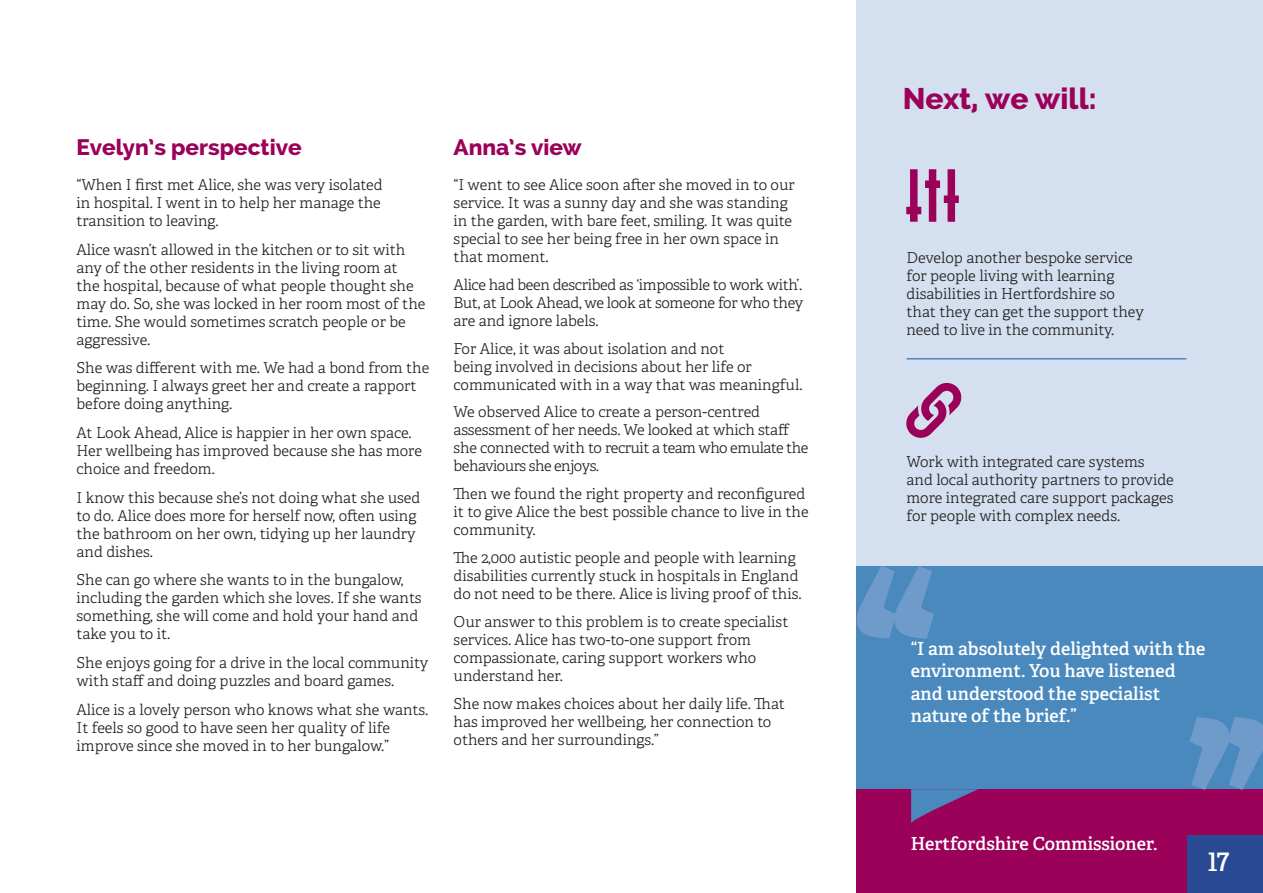
<style>
.page{position:relative;width:1263px;height:893px;background:#fff}
.page>*{position:absolute;margin:0;border:0;box-sizing:border-box;transform-origin:0 0}
.h2_subhead{font:800 30px "Raleway";color:#9c0159}
.t1{font:600 25.5px "Adelle";color:#fff}
.t2{font:800 22.5px "Raleway";color:#9c0159}
.INTRO_QUOTE{font:600 18px/22.5px "Adelle";color:#fff}
.body{font:300 15px/18px "Adelle";color:#231f20}
</style>
<div class="page">
<div style="left:857px;top:0;width:406px;height:893px;background:#d4e0ef"></div>
<hr style="left:906px;top:358px;width:280px;height:2px;background:#4a89be">
<svg style="left:906px;top:169px;width:53px;height:53px"></svg>
<svg style="left:906px;top:383px;width:56px;height:55px"></svg>
<div style="left:857px;top:566px;width:406px;height:231px;background:#4a89be"></div>
<div style="left:857px;top:790px;width:406px;height:103px;background:#9c0159"></div>
<svg style="left:1189px;top:717px;width:74px;height:73px"></svg>
<svg style="left:857px;top:566px;width:77px;height:73px"></svg>
<svg style="left:911px;top:789px;width:67px;height:34px"></svg>
<div style="left:1187px;top:836px;width:76px;height:57px;background:#2a4994"></div>
<h3 class="t2" style="left:77px;top:134px;width:227px">Evelyn’s perspective</h3>
<p class="body" style="left:77px;top:176px;width:308px;text-align:justify">“When I first met Alice, she was very isolated in hospital. I went in to help her manage the transition to leaving.</p>
<p class="body" style="left:77px;top:241px;width:350px">Alice wasn’t allowed in the kitchen or to sit with any of the other residents in the living room at<br>the hospital, because of what people thought she may do. So, she was locked in her room most of the time. She would sometimes scratch people or be aggressive.</p>
<p class="body" style="left:77px;top:359px;width:354px">She was different with me. We had a bond from the beginning. I always greet her and create a rapport before doing anything.</p>
<p class="body" style="left:77px;top:424px;width:347px">At Look Ahead, Alice is happier in her own space.<br>Her wellbeing has improved because she has more choice and freedom.</p>
<p class="body" style="left:77px;top:489px;width:345px">I know this because she’s not doing what she used to do. Alice does more for herself now, often using the bathroom on her own, tidying up her laundry and dishes.</p>
<p class="body" style="left:77px;top:571px;width:347px">She can go where she wants to in the bungalow, including the garden which she loves. If she wants something, she will come and hold your hand and take you to it.</p>
<p class="body" style="left:77px;top:654px;width:353px">She enjoys going for a drive in the local community with staff and doing puzzles and board games.</p>
<p class="body" style="left:77px;top:700px;width:353px">Alice is a lovely person who knows what she wants.<br>It feels so good to have seen her quality of life improve since she moved in to her bungalow.”</p>
<h3 class="t2" style="left:454px;top:134px;width:130px">Anna’s view</h3>
<p class="body" style="left:454px;top:176px;width:343px">“I went to see Alice soon after she moved in to our service. It was a sunny day and she was standing in the garden, with bare feet, smiling. It was quite special to see her being free in her own space in that moment.</p>
<p class="body" style="left:454px;top:276px;width:351px;text-align:justify">Alice had been described as ‘impossible to work with’.<br>But, at Look Ahead, we look at someone for who they are and ignore labels.</p>
<p class="body" style="left:454px;top:340px;width:350px">For Alice, it was about isolation and not<br>being involved in decisions about her life or communicated with in a way that was meaningful.</p>
<p class="body" style="left:454px;top:403px;width:356px">We observed Alice to create a person-centred assessment of her needs. We looked at which staff she connected with to recruit a team who emulate the behaviours she enjoys.</p>
<p class="body" style="left:454px;top:485px;width:356px">Then we found the right property and reconfigured it to give Alice the best possible chance to live in the community.</p>
<p class="body" style="left:454px;top:549px;width:349px">The 2,000 autistic people and people with learning disabilities currently stuck in hospitals in England do not need to be there. Alice is living proof of this.</p>
<p class="body" style="left:454px;top:613px;width:336px">Our answer to this problem is to create specialist services. Alice has two-to-one support from compassionate, caring support workers who understand her.</p>
<p class="body" style="left:454px;top:695px;width:333px">She now makes choices about her daily life. That has improved her wellbeing, her connection to others and her surroundings.”</p>
<p class="h2_subhead" style="left:903px;top:82px;width:196px">Next, we will:</p>
<p class="body" style="left:906px;top:249px;width:239px">Develop another bespoke service for people living with learning disabilities in Hertfordshire so that they can get the support they need to live in the community.</p>
<p class="body" style="left:906px;top:453px;width:269px">Work with integrated care systems and local authority partners to provide more integrated care support packages for people with complex needs.</p>
<p class="INTRO_QUOTE" style="left:911px;top:637px;width:296px">“I am absolutely delighted with the environment. You have listened and understood the specialist nature of the brief.”</p>
<p class="INTRO_QUOTE" style="left:911px;top:832px;width:248px">Hertfordshire Commissioner.</p>
<h2 class="t1" style="left:1208px;top:846px;width:23px">17</h2>
</div>
